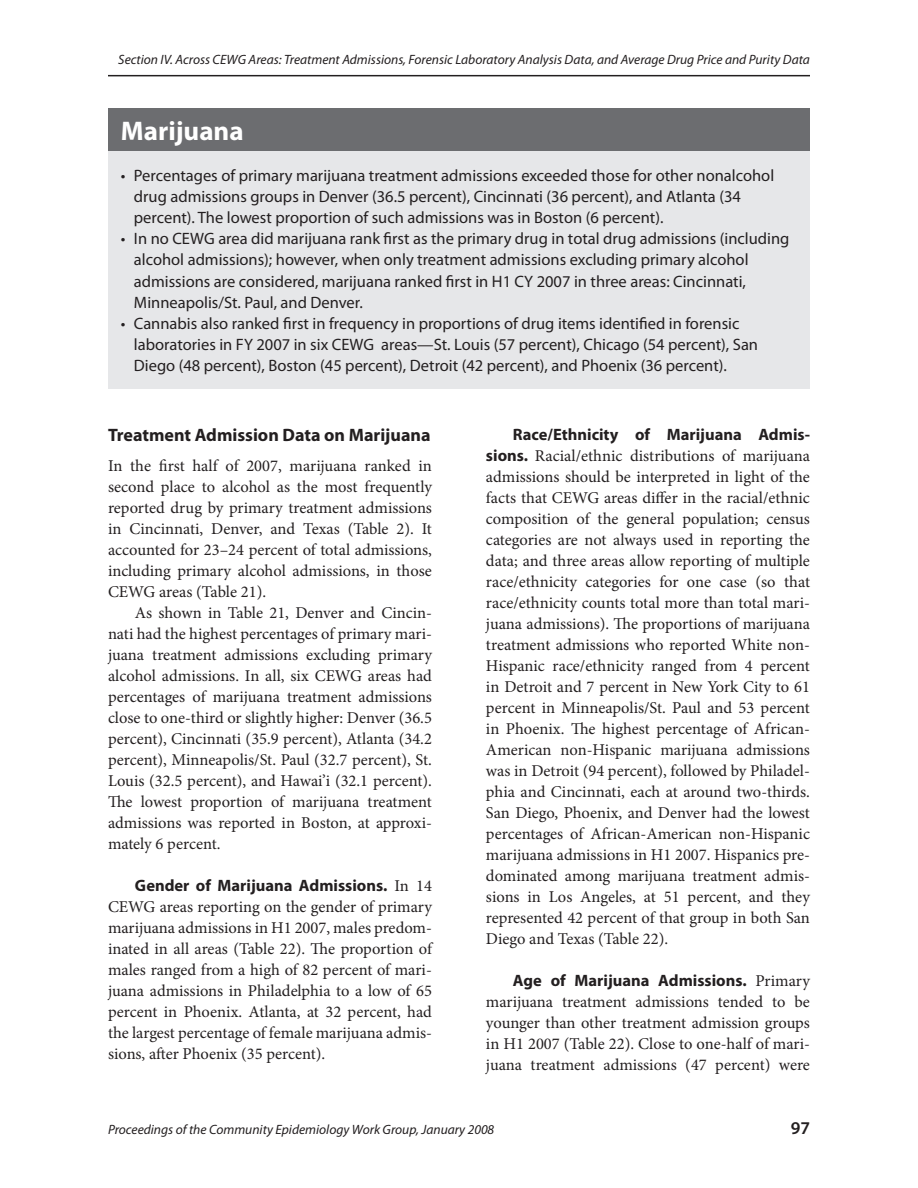
<style>
.page{position:relative;width:918px;height:1188px;background:#fff}
.page>*{position:absolute;margin:0;border:0;box-sizing:border-box;transform-origin:0 0}
.t1{font:700 27px "Myriad Pro";color:#fff}
.t2{font:700 18px "Myriad Pro";color:#231f20}
.t3{font:600 18px "Myriad Pro";color:#231f20}
.t4{font:16.5px/21px "Minion Pro";letter-spacing:-.005em;color:#231f20;text-align:justify}
.t5{font:16.5px/21px "Myriad Pro";color:#231f20}
.t6{font:700 16.5px "Myriad Pro";color:#231f20}
.t7{font:italic 13.5px "Myriad Pro";color:#231f20}
.s1{font-family:"Minion Pro";font-weight:400}
.s2{font-family:"Myriad Pro";font-weight:700}
</style>
<div class="page">
<hr style="left:108px;top:75px;width:702px;height:1px;background:#231f20">
<div style="left:108px;top:108px;width:702px;height:43px;background:#6c6d70"></div>
<div style="left:108px;top:151px;width:702px;height:237px;background:#e6e7e9"></div>
<p class="t7" style="left:118px;top:51px;width:693px">Section IV. Across CEWG Areas: Treatment Admissions, Forensic Laboratory Analysis Data, and Average Drug Price and Purity Data</p>
<h1 class="t1" style="left:121px;top:113px;width:124px">Marijuana</h1>
<p class="t5" style="left:134px;top:165px;width:642px;text-indent:-13px">• Percentages of primary marijuana treatment admissions exceeded those for other nonalcohol drug admissions groups in Denver (36.5 percent), Cincinnati (36 percent), and Atlanta (34 percent). The lowest proportion of such admissions was in Boston (6 percent).</p>
<p class="t5" style="left:134px;top:228px;width:657px;text-indent:-13px">• In no CEWG area did marijuana rank first as the primary drug in total drug admissions (including alcohol admissions); however, when only treatment admissions excluding primary alcohol admissions are considered, marijuana ranked first in H1 CY 2007 in three areas: Cincinnati, Minneapolis/St. Paul, and Denver.</p>
<p class="t5" style="left:134px;top:312px;width:626px;text-indent:-13px">• Cannabis also ranked first in frequency in proportions of drug items identified in forensic laboratories in FY 2007 in six CEWG areas—St. Louis (57 percent), Chicago (54 percent), San<br>Diego (48 percent), Boston (45 percent), Detroit (42 percent), and Phoenix (36 percent).</p>
<p class="t2" style="left:108px;top:423px;width:324px">Treatment Admission Data on Marijuana</p>
<p class="t4" style="left:108px;top:455px;width:326px">In the first half of 2007, marijuana ranked in second place to alcohol as the most frequently reported drug by primary treatment admissions in Cincinnati, Denver, and Texas (Table 2). It accounted for 23–24 percent of total admissions, including primary alcohol admissions, in those CEWG areas (Table 21).</p>
<p class="t4" style="left:108px;top:602px;width:326px;text-indent:27px">As shown in Table 21, Denver and Cincin&shy;nati had the highest percentages of primary mari&shy;juana treatment admissions excluding primary alcohol admissions. In all, six CEWG areas had percentages of marijuana treatment admissions close to one-third or slightly higher: Denver (36.5 percent), Cincinnati (35.9 percent), Atlanta (34.2 percent), Minneapolis/St. Paul (32.7 percent), St.<br>Louis (32.5 percent), and Hawai’i (32.1 percent).<br>The lowest proportion of marijuana treatment admissions was reported in Boston, at approxi&shy;mately 6 percent.</p>
<p class="t6" style="left:135px;top:875px;width:298px">Gender of Marijuana Admissions. <span class="s1">In 14</span></p>
<p class="t4" style="left:108px;top:896px;width:326px">CEWG areas reporting on the gender of primary marijuana admissions in H1 2007, males predom&shy;inated in all areas (Table 22). The proportion of males ranged from a high of 82 percent of mari&shy;juana admissions in Philadelphia to a low of 65 percent in Phoenix. Atlanta, at 32 percent, had the largest percentage of female marijuana admis&shy;sions, after Phoenix (35 percent).</p>
<p class="t6" style="left:513px;top:423px;width:299px">Race/Ethnicity of Marijuana Admis-</p>
<p class="t4" style="left:486px;top:445px;width:326px"><span class="s2">sions.</span> Racial/ethnic distributions of marijuana admissions should be interpreted in light of the facts that CEWG areas differ in the racial/ethnic composition of the general population; census categories are not always used in reporting the data; and three areas allow reporting of multiple race/ethnicity categories for one case (so that race/ethnicity counts total more than total mari&shy;juana admissions). The proportions of marijuana treatment admissions who reported White non-Hispanic race/ethnicity ranged from 4 percent in Detroit and 7 percent in New York City to 61 percent in Minneapolis/St. Paul and 53 percent in Phoenix. The highest percentage of African-American non-Hispanic marijuana admissions was in Detroit (94 percent), followed by Philadel&shy;phia and Cincinnati, each at around two-thirds.<br>San Diego, Phoenix, and Denver had the lowest percentages of African-American non-Hispanic marijuana admissions in H1 2007. Hispanics pre&shy;dominated among marijuana treatment admis&shy;sions in Los Angeles, at 51 percent, and they represented 42 percent of that group in both San Diego and Texas (Table 22).</p>
<p class="t6" style="left:513px;top:970px;width:298px">Age of Marijuana Admissions. <span class="s1">Primary</span></p>
<p class="t4" style="left:486px;top:991px;width:326px">marijuana treatment admissions tended to be younger than other treatment admission groups in H1 2007 (Table 22). Close to one-half of mari&shy;juana treatment admissions (47 percent) were</p>
<p class="t7" style="left:108px;top:1121px;width:388px">Proceedings of the Community Epidemiology Work Group, January 2008</p>
<p class="t3" style="left:791px;top:1117px;width:21px">97</p>
</div>
